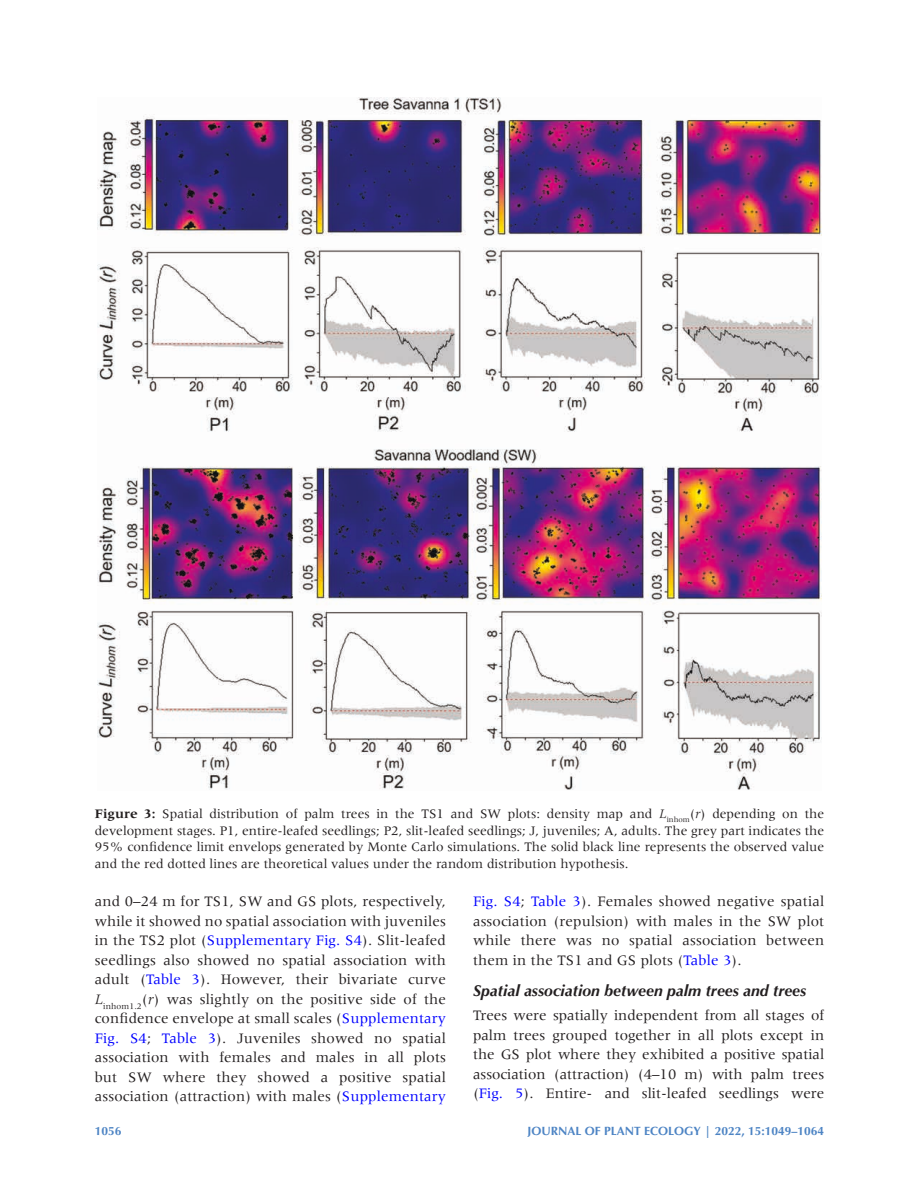
<style>
.page{position:relative;width:919px;height:1187px;background:#fff}
.page>*{position:absolute;margin:0;border:0;box-sizing:border-box;transform-origin:0 0}
.HeadC{font:italic 700 15.75px "Optima LT Std";color:#231f20}
.Text{font:15px/19.5px "Meridien LT Std";letter-spacing:.01em;color:#231f20;text-align:justify}
.FigCapt{font:13.5px/16.5px "Meridien LT Std";color:#231f20;text-align:justify}
.t1{font:700 12px "Optima LT Std";color:#4d84c4}
.s1{font-weight:700}
.s2{font-style:italic}
.s3{color:#00f}
</style>
<div class="page">
<img style="left:97px;top:98px;width:724px;height:692px">
<p class="FigCapt" style="left:95px;top:805px;width:731px"><span class="s1">Figure 3:</span> Spatial distribution of palm trees in the TS1 and SW plots: density map and <span class="s2">L</span><sub>inhom</sub>(<span class="s2">r</span>) depending on the development stages. P1, entire-leafed seedlings; P2, slit-leafed seedlings; J, juveniles; A, adults. The grey part indicates the 95% confidence limit envelops generated by Monte Carlo simulations. The solid black line represents the observed value and the red dotted lines are theoretical values under the random distribution hypothesis.</p>
<p class="Text" style="left:95px;top:891px;width:353px">and 0–24 m for TS1, SW and GS plots, respectively, while it showed no spatial association with juveniles in the TS2 plot (<span class="s3">Supplementary Fig. S4</span>). Slit-leafed seedlings also showed no spatial association with adult (<span class="s3">Table 3</span>). However, their bivariate curve <span class="s2">L</span><sub>inhom1.2</sub>(<span class="s2">r</span>) was slightly on the positive side of the confidence envelope at small scales (<span class="s3">Supplementary Fig. S4</span>; <span class="s3">Table 3</span>). Juveniles showed no spatial association with females and males in all plots but SW where they showed a positive spatial association (attraction) with males (<span class="s3">Supplementary</span></p>
<p class="Text" style="left:473px;top:891px;width:353px"><span class="s3">Fig. S4</span>; <span class="s3">Table 3</span>). Females showed negative spatial association (repulsion) with males in the SW plot while there was no spatial association between them in the TS1 and GS plots (<span class="s3">Table 3</span>).</p>
<h4 class="HeadC" style="left:473px;top:981px;width:335px">Spatial association between palm trees and trees</h4>
<p class="Text" style="left:473px;top:1005px;width:353px">Trees were spatially independent from all stages of palm trees grouped together in all plots except in the GS plot where they exhibited a positive spatial association (attraction) (4–10 m) with palm trees (<span class="s3">Fig. 5</span>). Entire- and slit-leafed seedlings were</p>
<p class="t1" style="left:95px;top:1124px;width:28px">1056</p>
<p class="t1" style="left:527px;top:1123px;width:298px">JOURNAL OF PLANT ECOLOGY | 2022, 15:1049–1064</p>
</div>
